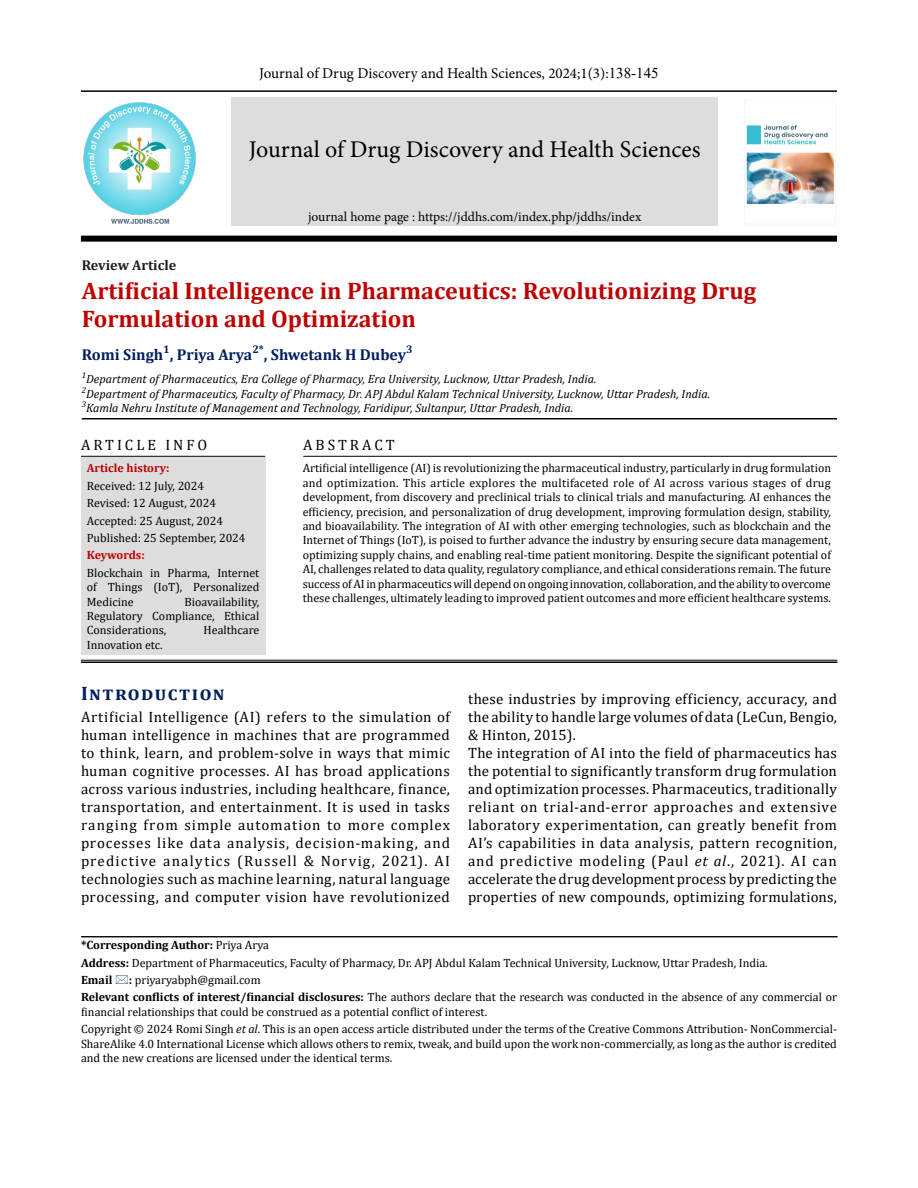
<style>
.page{position:relative;width:918px;height:1188px;background:#fff}
.page>*{position:absolute;margin:0;border:0;box-sizing:border-box;transform-origin:0 0}
.t1{font:700 24px/28.8px "Cambria";color:#c00000}
.t2{font:24px "Minion Pro";color:#000}
.t3{font:700 19.5px "Cambria";letter-spacing:.075em;color:#001f5f}
.t4{font:700 15.75px "Cambria";color:#001f5f}
.t5{font:15px/18px "Cambria";letter-spacing:.02em;color:#000;text-align:justify}
.t6{font:15px "Minion Pro";color:#000}
.t7{font:15px "Cambria";letter-spacing:.2em;color:#000}
.t8{font:700 14.25px "Cambria";color:#211d1e}
.t9{font:13.5px "Minion Pro";color:#000}
.t10{font:12px/14.4px "Cambria";color:#000}
.t11{font:italic 12px/14.4px "Cambria";color:#000}
.t12{font:700 12px "Cambria";color:#c00000}
.s1{font-family:"Times New Roman"}
.s2{font-style:italic}
.s3{font-weight:700}
</style>
<div class="page">
<img style="left:745px;top:100px;width:91px;height:124px">
<img style="left:83px;top:102px;width:113px;height:122px">
<hr style="left:82px;top:418px;width:755px;height:1px;background:#000">
<div style="left:81px;top:457px;width:184px;height:198px;background:#ddd"></div>
<hr style="left:81px;top:936px;width:757px;height:1px;background:#000">
<hr style="left:81px;top:660px;width:756px;height:1px;background:#000">
<hr style="left:81px;top:661px;width:756px;height:2px;background:#000">
<div style="left:81px;top:236px;width:756px;height:6px;background:#000"></div>
<hr style="left:81px;top:90px;width:756px;height:2px;background:#000">
<div style="left:231px;top:98px;width:487px;height:128px;background:#ddd"></div>
<hr style="left:303px;top:456px;width:534px;height:1px;background:#000">
<hr style="left:81px;top:456px;width:184px;height:1px;background:#000">
<p class="t6" style="left:259px;top:63px;width:401px">Journal of Drug Discovery and Health Sciences, 2024;1(3):<span class="s1">138-145</span></p>
<h1 class="t2" style="left:249px;top:133px;width:453px">Journal of Drug Discovery and Health Sciences</h1>
<p class="t9" style="left:308px;top:208px;width:335px">journal home page : https://jddhs.com/index.php/jddhs/index</p>
<p class="t8" style="left:82px;top:255px;width:96px">Review Article</p>
<h1 class="t1" style="left:82px;top:275px;width:676px">Artificial Intelligence in Pharmaceutics: Revolutionizing Drug<br>Formulation and Optimization</h1>
<h3 class="t4" style="left:82px;top:343px;width:332px">Romi Singh<sup>1</sup>, Priya Arya<sup>2*</sup>, Shwetank H Dubey<sup>3</sup></h3>
<p class="t11" style="left:82px;top:371px;width:630px"><sup>1</sup>Department of Pharmaceutics, Era College of Pharmacy, Era University, Lucknow, Uttar Pradesh, India.<br><sup>2</sup>Department of Pharmaceutics, Faculty of Pharmacy, Dr. APJ Abdul Kalam Technical University, Lucknow, Uttar Pradesh, India.<br><sup>3</sup>Kamla Nehru Institute of Management and Technology, Faridipur, Sultanpur, Uttar Pradesh, India.</p>
<p class="t7" style="left:81px;top:436px;width:128px">ARTICLE INFO</p>
<p class="t7" style="left:303px;top:436px;width:93px">ABSTRACT</p>
<p class="t12" style="left:87px;top:460px;width:84px">Article history:</p>
<p class="t10" style="left:87px;top:477px;width:160px;line-height:17.4px">Received: 12 July, 2024<br>Revised: 12 August, 2024<br>Accepted: 25 August, 2024<br>Published: 25 September, 2024</p>
<p class="t12" style="left:87px;top:547px;width:60px">Keywords:</p>
<p class="t10" style="left:87px;top:566px;width:174px;text-align:justify">Blockchain in Pharma, Internet of Things (IoT), Personalized Medicine</p>
<p class="t10" style="left:87px;top:594px;width:174px;text-align:justify;text-indent:98px">Bioavailability, Regulatory Compliance, Ethical Considerations,</p>
<p class="t10" style="left:204px;top:623px;width:57px">Healthcare</p>
<p class="t10" style="left:87px;top:638px;width:77px">Innovation etc.</p>
<p class="t10" style="left:303px;top:461px;width:530px;text-align:justify">Artificial intelligence (AI) is revolutionizing the pharmaceutical industry, particularly in drug formulation and optimization. This article explores the multifaceted role of AI across various stages of drug development, from discovery and preclinical trials to clinical trials and manufacturing. AI enhances the efficiency, precision, and personalization of drug development, improving formulation design, stability, and bioavailability. The integration of AI with other emerging technologies, such as blockchain and the Internet of Things (IoT), is poised to further advance the industry by ensuring secure data management, optimizing supply chains, and enabling real-time patient monitoring. Despite the significant potential of AI, challenges related to data quality, regulatory compliance, and ethical considerations remain. The future success of AI in pharmaceutics will depend on ongoing innovation, collaboration, and the ability to overcome these challenges, ultimately leading to improved patient outcomes and more efficient healthcare systems.</p>
<h2 class="t3" style="left:81px;top:679px;width:145px">Introduction</h2>
<p class="t5" style="left:81px;top:708px;width:371px">Artificial Intelligence (AI) refers to the simulation of human intelligence in machines that are programmed to think, learn, and problem-solve in ways that mimic human cognitive processes. AI has broad applications across various industries, including healthcare, finance, transportation, and entertainment. It is used in tasks ranging from simple automation to more complex processes like data analysis, decision-making, and predictive analytics (Russell &amp; Norvig, 2021). AI technologies such as machine learning, natural language processing, and computer vision have revolutionized</p>
<p class="t5" style="left:468px;top:690px;width:371px;text-align:left">these industries by improving efficiency, accuracy, and the ability to handle large volumes of data (LeCun, Bengio, &amp; Hinton, 2015).<br>The integration of AI into the field of pharmaceutics has the potential to significantly transform drug formulation and optimization processes. Pharmaceutics, traditionally reliant on trial-and-error approaches and extensive laboratory experimentation, can greatly benefit from AI’s capabilities in data analysis, pattern recognition, and predictive modeling (Paul <span class="s2">et al</span>., 2021). AI can accelerate the drug development process by predicting the properties of new compounds, optimizing formulations,</p>
<p class="t10" style="left:81px;top:936px;width:688px;line-height:17.4px"><span class="s3">*Corresponding Author:</span> Priya Arya<br><span class="s3">Address:</span> Department of Pharmaceutics, Faculty of Pharmacy, Dr. APJ Abdul Kalam Technical University, Lucknow, Uttar Pradesh, India.<br><span class="s3">Email</span></p>
<p class="t10" style="left:81px;top:971px;width:758px;line-height:17.4px;text-indent:48px"><span class="s3">:</span> priyaryabph@gmail.com<br><span class="s3">Relevant conflicts of interest/financial disclosures:</span> The authors declare that the research was conducted in the absence of any commercial or</p>
<p class="t10" style="left:81px;top:1003px;width:757px;line-height:17.4px">financial relationships that could be construed as a potential conflict of interest.<br>Copyright © 2024 Romi Singh <span class="s2">et al</span>. This is an open access article distributed under the terms of the Creative Commons Attribution- NonCommercial-</p>
<p class="t10" style="left:81px;top:1036px;width:757px">ShareAlike 4.0 International License which allows others to remix, tweak, and build upon the work non-commercially, as long as the author is credited and the new creations are licensed under the identical terms.</p>
</div>
